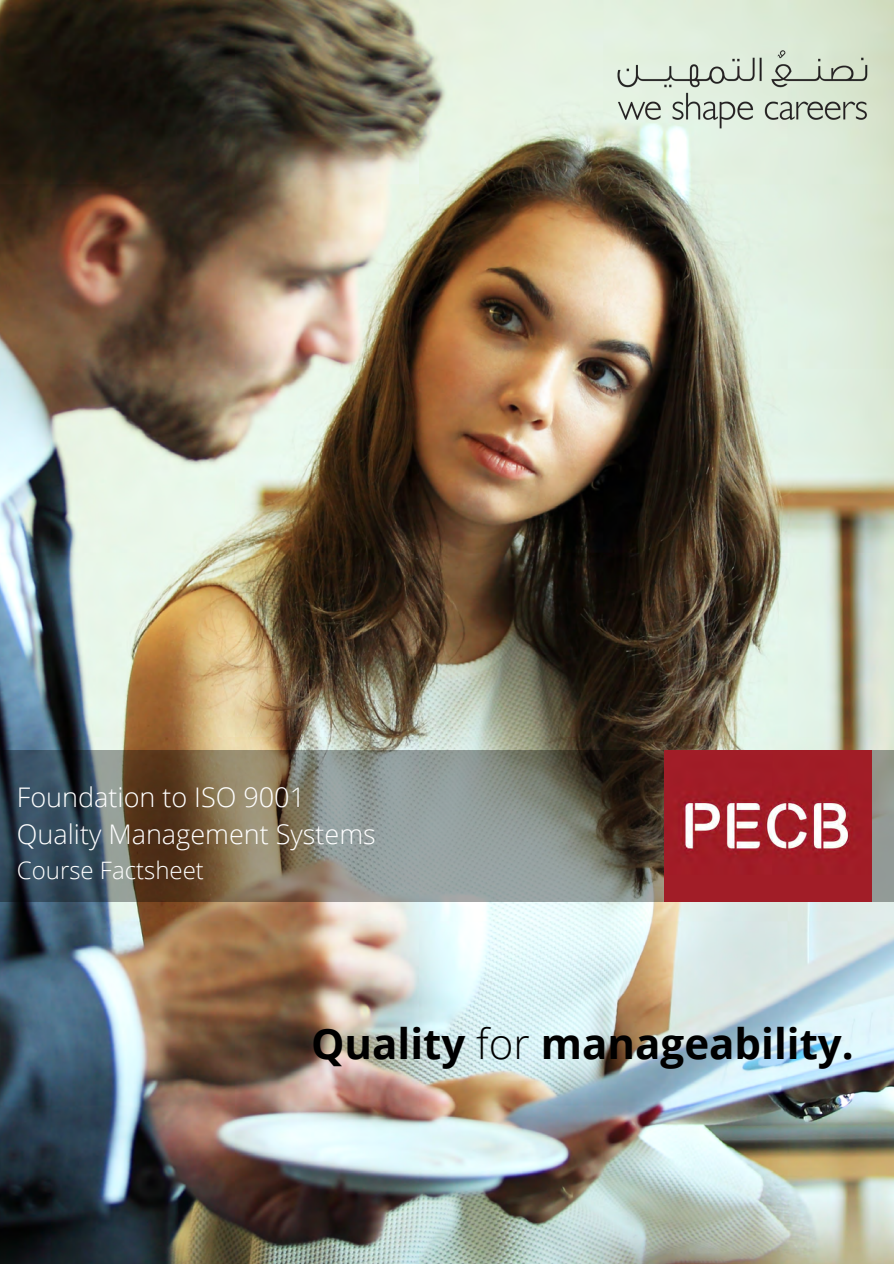
<style>
.page{position:relative;width:894px;height:1264px;background:#fff}
.page>*{position:absolute;margin:0;border:0;box-sizing:border-box;transform-origin:0 0}
.t1{font:700 42px "Open Sans";color:#000}
.t2{font:300 27px/37.2px "Open Sans";color:#fff}
.t3{font:300 24px "Open Sans";color:#fff}
.s1{font-weight:300}
</style>
<div class="page">
<img style="left:0;top:0;width:893px;height:1263px">
<svg style="left:0;top:750px;width:893px;height:151px"></svg>
<img style="left:613px;top:46px;width:258px;height:86px">
<img style="left:664px;top:750px;width:207px;height:151px">
<p class="t2" style="left:17px;top:777px;width:360px">Foundation to ISO 9001<br>Quality Management Systems</p>
<p class="t3" style="left:17px;top:853px;width:188px">Course Factsheet</p>
<h1 class="t1" style="left:311px;top:1013px;width:544px">Quality <span class="s1">for</span> manageability.</h1>
</div>
